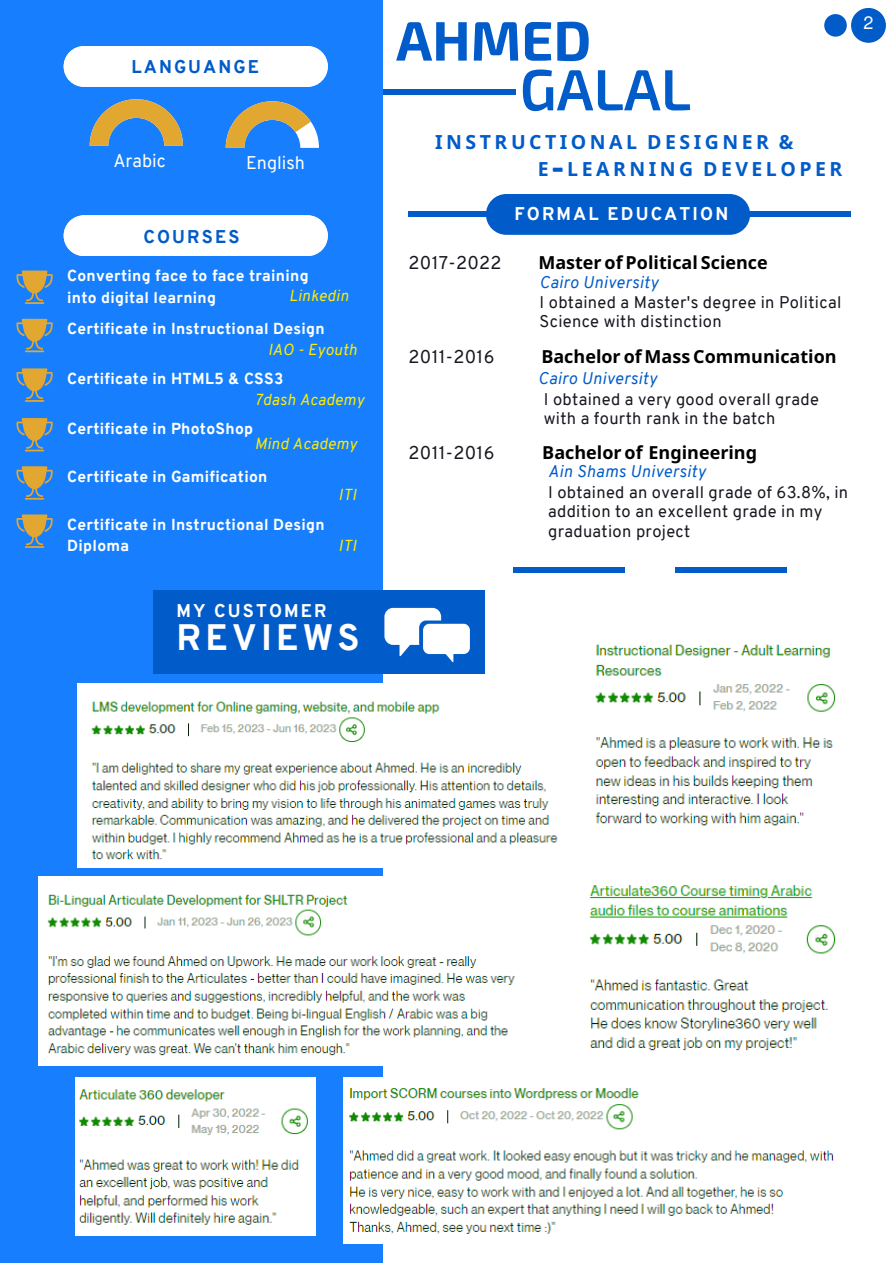
<style>
.page{position:relative;width:893px;height:1264px;background:#fff}
.page>*{position:absolute;margin:0;border:0;box-sizing:border-box;transform-origin:0 0}
.t1{font:79.05px "Ara Hamah Kilania";color:#015bc8}
.t2{font:78.75px "Ara Hamah Al Thawra";color:#015bc8}
.t3{font:800 35.85px "Overpass";letter-spacing:.115em;color:#fff}
.t4{font:700 19.5px "Noto Sans";letter-spacing:.18em;color:#015bc8}
.t5{font:700 18px "Noto Sans";color:#000}
.t6{font:18px "Overpass";letter-spacing:.02em;color:#18161f}
.t7{font:800 18px "Overpass";letter-spacing:.115em;color:#fff}
.t8{font:800 18px "Overpass";letter-spacing:.115em;color:#015bc8}
.t9{font:18px "Overpass";color:#fff}
.t10{font:18px "Al Battar";color:#fff}
.t11{font:16.5px/19px "Overpass";letter-spacing:.02em;color:#18161f}
.t12{font:italic 16.5px "Overpass";letter-spacing:.02em;color:#015bc8}
.t13{font:800 15.6px/21.3px "Overpass";letter-spacing:.02em;color:#fff}
.t14{font:italic 15.6px "Overpass";letter-spacing:.02em;color:#ffed00}
.s1{font-family:"Ahaleel"}
</style>
<div class="page">
<div style="left:339px;top:89px;width:176px;height:6px;background:#015bc8"></div>
<div style="left:0;top:0;width:382px;height:1262px;background:#177ffd"></div>
<img style="left:76px;top:1077px;width:239px;height:158px">
<div style="left:408px;top:212px;width:111px;height:5px;background:#015bc8"></div>
<div style="left:486px;top:194px;width:264px;height:41px;background:#015bc8;border-radius:20px"></div>
<div style="left:739px;top:212px;width:112px;height:5px;background:#015bc8"></div>
<div style="left:64px;top:46px;width:264px;height:41px;background:#fff"></div>
<svg style="left:226px;top:101px;width:93px;height:47px"></svg>
<svg style="left:90px;top:99px;width:93px;height:47px"></svg>
<div style="left:64px;top:215px;width:264px;height:41px;background:#fff"></div>
<svg style="left:16px;top:270px;width:36px;height:34px"></svg>
<svg style="left:16px;top:319px;width:36px;height:33px"></svg>
<div style="left:851px;top:8px;width:34px;height:35px;background:#015bc8;border-radius:50%"></div>
<div style="left:824px;top:14px;width:22px;height:23px;background:#015bc8;border-radius:50%"></div>
<div style="left:675px;top:567px;width:111px;height:6px;background:#015bc8"></div>
<div style="left:513px;top:567px;width:111px;height:6px;background:#015bc8"></div>
<img style="left:77px;top:683px;width:481px;height:184px">
<img style="left:39px;top:876px;width:477px;height:189px">
<img style="left:343px;top:1077px;width:491px;height:165px">
<img style="left:589px;top:885px;width:247px;height:166px">
<img style="left:595px;top:644px;width:241px;height:182px">
<svg style="left:153px;top:590px;width:331px;height:83px;background:#1c6ccd"></svg>
<svg style="left:16px;top:368px;width:36px;height:34px"></svg>
<svg style="left:16px;top:418px;width:36px;height:33px"></svg>
<svg style="left:16px;top:466px;width:36px;height:34px"></svg>
<svg style="left:16px;top:514px;width:36px;height:34px"></svg>
<p class="t8" style="left:131px;top:59px;width:129px">LANGUANGE</p>
<p class="t9" style="left:113px;top:153px;width:54px">Arabic</p>
<p class="t9" style="left:246px;top:155px;width:60px">English</p>
<p class="t8" style="left:143px;top:229px;width:97px">COURSES</p>
<p class="t13" style="left:67px;top:267px;width:243px">Converting face to face training into digital learning</p>
<p class="t13" style="left:67px;top:320px;width:259px">Certificate in Instructional Design</p>
<p class="t14" style="left:289px;top:289px;width:61px">Linkedin</p>
<p class="t14" style="left:268px;top:343px;width:90px">IAO - Eyouth</p>
<p class="t13" style="left:67px;top:369px;width:218px">Certificate in HTML5 &amp; CSS3</p>
<p class="t14" style="left:255px;top:393px;width:111px">7dash Academy</p>
<p class="t13" style="left:67px;top:419px;width:187px">Certificate in PhotoShop</p>
<p class="t14" style="left:255px;top:437px;width:104px">Mind Academy</p>
<p class="t13" style="left:67px;top:467px;width:202px">Certificate in Gamification</p>
<p class="t14" style="left:338px;top:488px;width:19px">ITI</p>
<p class="t13" style="left:67px;top:515px;width:259px">Certificate in Instructional Design<br>Diploma</p>
<p class="t14" style="left:338px;top:539px;width:19px">ITI</p>
<p class="t7" style="left:176px;top:604px;width:152px">MY CUSTOMER</p>
<p class="t3" style="left:176px;top:622px;width:184px">REVIEWS</p>
<p class="t2" style="left:396px;top:-13px;width:197px">AHMED</p>
<p class="t1" style="left:519px;top:43px;width:173px">GALAL</p>
<p class="t4" style="left:435px;top:128px;width:360px">INSTRUCTIONAL DESIGNER &amp;</p>
<p class="t4" style="left:538px;top:155px;width:306px">E<span class="s1">-</span>LEARNING DEVELOPER</p>
<p class="t7" style="left:514px;top:206px;width:215px">FORMAL EDUCATION</p>
<p class="t6" style="left:408px;top:256px;width:95px">2017-2022</p>
<p class="t5" style="left:538px;top:250px;width:231px">Master of Political Science</p>
<p class="t12" style="left:539px;top:276px;width:120px">Cairo University</p>
<p class="t11" style="left:539px;top:294px;width:303px">I obtained a Master's degree in Political<br>Science with distinction</p>
<p class="t6" style="left:408px;top:349px;width:87px">2011-2016</p>
<p class="t5" style="left:541px;top:344px;width:297px">Bachelor of Mass Communication</p>
<p class="t12" style="left:538px;top:372px;width:120px">Cairo University</p>
<p class="t11" style="left:544px;top:391px;width:277px">I obtained a very good overall grade with a fourth rank in the batch</p>
<p class="t6" style="left:408px;top:446px;width:87px">2011-2016</p>
<p class="t5" style="left:542px;top:440px;width:216px">Bachelor of Engineering</p>
<p class="t12" style="left:548px;top:465px;width:159px">Ain Shams University</p>
<p class="t11" style="left:548px;top:484px;width:301px">I obtained an overall grade of 63.8%, in addition to an excellent grade in my graduation project</p>
<p class="t10" style="left:863px;top:7px;width:11px">2</p>
</div>
